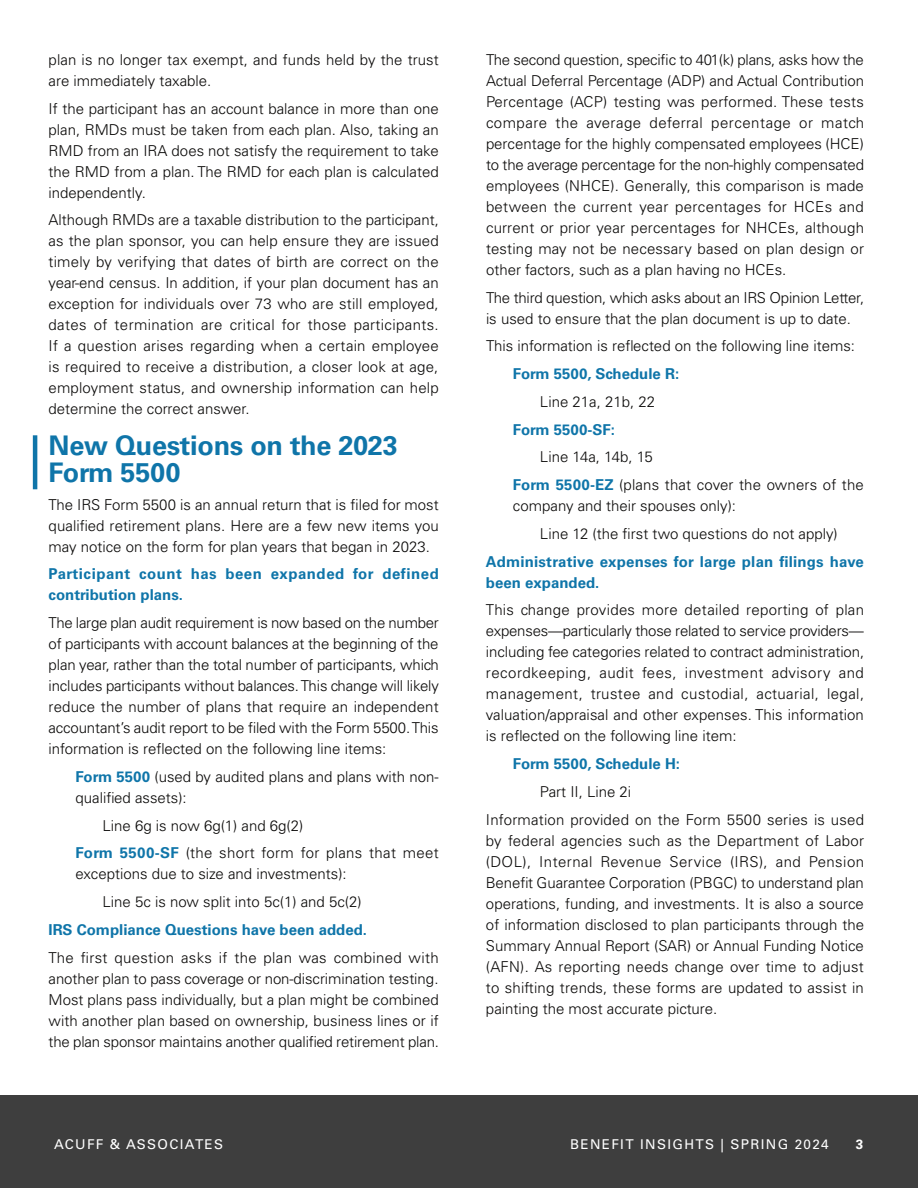
<style>
.page{position:relative;width:918px;height:1188px;background:#fff}
.page>*{position:absolute;margin:0;border:0;box-sizing:border-box;transform-origin:0 0}
.t1{font:700 27px/27px "Univers LT Std";letter-spacing:-.01em;color:#0f75a9}
.t2{font:300 15px/21px "Univers LT Std";color:#090807;text-align:justify}
.t3{font:700 15px/21px "Univers LT Std";color:#0f75a9}
.t4{font:300 15px/27.8px "Univers LT Std";letter-spacing:.02em;color:#090807}
.t5{font:700 15px/21px "Univers LT Std";letter-spacing:.035em;color:#0f75a9}
.t6{font:13.5px "Univers LT Std";letter-spacing:.1em;color:#fff}
.t7{font:700 13.5px "Univers LT Std";color:#fff}
.s1{font-weight:700;color:#0f75a9}
</style>
<div class="page">
<div style="left:0;top:1095px;width:918px;height:93px;background:#3e3e3e"></div>
<hr style="left:33px;top:435px;width:4px;height:54px;background:#0f75a9">
<p class="t2" style="left:49px;top:49px;width:392px">plan is no longer tax exempt, and funds held by the trust are immediately taxable.</p>
<p class="t2" style="left:49px;top:98px;width:392px">If the participant has an account balance in more than one plan, RMDs must be taken from each plan. Also, taking an RMD from an IRA does not satisfy the requirement to take the RMD from a plan. The RMD for each plan is calculated independently.</p>
<p class="t2" style="left:49px;top:210px;width:392px">Although RMDs are a taxable distribution to the participant, as the plan sponsor, you can help ensure they are issued timely by verifying that dates of birth are correct on the year-end census. In addition, if your plan document has an exception for individuals over 73 who are still employed, dates of termination are critical for those participants.<br>If a question arises regarding when a certain employee is required to receive a distribution, a closer look at age, employment status, and ownership information can help determine the correct answer.</p>
<h1 class="t1" style="left:49px;top:432px;width:351px">New Questions on the 2023<br>Form 5500</h1>
<p class="t2" style="left:49px;top:494px;width:392px">The IRS Form 5500 is an annual return that is filed for most qualified retirement plans. Here are a few new items you may notice on the form for plan years that began in 2023.</p>
<p class="t5" style="left:49px;top:564px;width:392px">Participant count has been expanded for defined contribution plans.</p>
<p class="t2" style="left:49px;top:612px;width:392px">The large plan audit requirement is now based on the number of participants with account balances at the beginning of the plan year, rather than the total number of participants, which includes participants without balances. This change will likely reduce the number of plans that require an independent accountant’s audit report to be filed with the Form 5500. This information is reflected on the following line items:</p>
<p class="t2" style="left:76px;top:766px;width:365px"><span class="s1">Form 5500</span> (used by audited plans and plans with non&shy;qualified assets):</p>
<p class="t4" style="left:76px;top:811px;width:365px;text-indent:27px">Line 6g is now 6g(1) and 6g(2)<br><span class="s1">Form 5500-SF</span> (the short form for plans that meet</p>
<p class="t2" style="left:103px;top:860px;width:260px;line-height:27.8px;text-indent:-27px">exceptions due to size and investments):<br>Line 5c is now split into 5c(1) and 5c(2)</p>
<p class="t3" style="left:49px;top:919px;width:320px">IRS Compliance Questions have been added.</p>
<p class="t2" style="left:49px;top:947px;width:392px">The first question asks if the plan was combined with another plan to pass coverage or non-discrimination testing.<br>Most plans pass individually, but a plan might be combined with another plan based on ownership, business lines or if the plan sponsor maintains another qualified retirement plan.</p>
<p class="t2" style="left:486px;top:49px;width:380px">The second question, specific to 401(k) plans, asks how the Actual Deferral Percentage (ADP) and Actual Contribution Percentage (ACP) testing was performed. These tests compare the average deferral percentage or match percentage for the highly compensated employees (HCE) to the average percentage for the non-highly compensated employees (NHCE). Generally, this comparison is made between the current year percentages for HCEs and current or prior year percentages for NHCEs, although testing may not be necessary based on plan design or other factors, such as a plan having no HCEs.</p>
<p class="t2" style="left:486px;top:287px;width:380px">The third question, which asks about an IRS Opinion Letter, is used to ensure that the plan document is up to date.</p>
<p class="t2" style="left:486px;top:336px;width:371px">This information is reflected on the following line items:</p>
<p class="t3" style="left:513px;top:363px;width:168px">Form 5500, Schedule R:</p>
<p class="t2" style="left:540px;top:391px;width:117px">Line 21a, 21b, 22</p>
<p class="t3" style="left:513px;top:419px;width:103px">Form 5500-SF:</p>
<p class="t2" style="left:513px;top:443px;width:352px;line-height:27.8px;text-indent:27px">Line 14a, 14b, 15<br><span class="s1">Form 5500-EZ</span> (plans that cover the owners of the</p>
<p class="t2" style="left:540px;top:492px;width:299px;line-height:27.8px;text-indent:-27px">company and their spouses only):<br>Line 12 (the first two questions do not apply)</p>
<p class="t3" style="left:486px;top:551px;width:379px">Administrative expenses for large plan filings have been expanded.</p>
<p class="t2" style="left:486px;top:600px;width:380px">This change provides more detailed reporting of plan expenses—particularly those related to service providers— including fee categories related to contract administration, recordkeeping, audit fees, investment advisory and management, trustee and custodial, actuarial, legal, valuation/appraisal and other expenses. This information is reflected on the following line item:</p>
<p class="t3" style="left:513px;top:753px;width:169px">Form 5500, Schedule H:</p>
<p class="t2" style="left:486px;top:778px;width:380px;line-height:27.8px;text-indent:54px">Part II, Line 2i<br>Information provided on the Form 5500 series is used</p>
<p class="t2" style="left:486px;top:830px;width:380px">by federal agencies such as the Department of Labor (DOL), Internal Revenue Service (IRS), and Pension Benefit Guarantee Corporation (PBGC) to understand plan operations, funding, and investments. It is also a source of information disclosed to plan participants through the Summary Annual Report (SAR) or Annual Funding Notice (AFN). As reporting needs change over time to adjust to shifting trends, these forms are updated to assist in painting the most accurate picture.</p>
<p class="t6" style="left:54px;top:1136px;width:171px">ACUFF &amp; ASSOCIATES</p>
<p class="t6" style="left:570px;top:1136px;width:260px">BENEFIT INSIGHTS | SPRING 2024</p>
<p class="t7" style="left:856px;top:1136px;width:9px">3</p>
</div>
